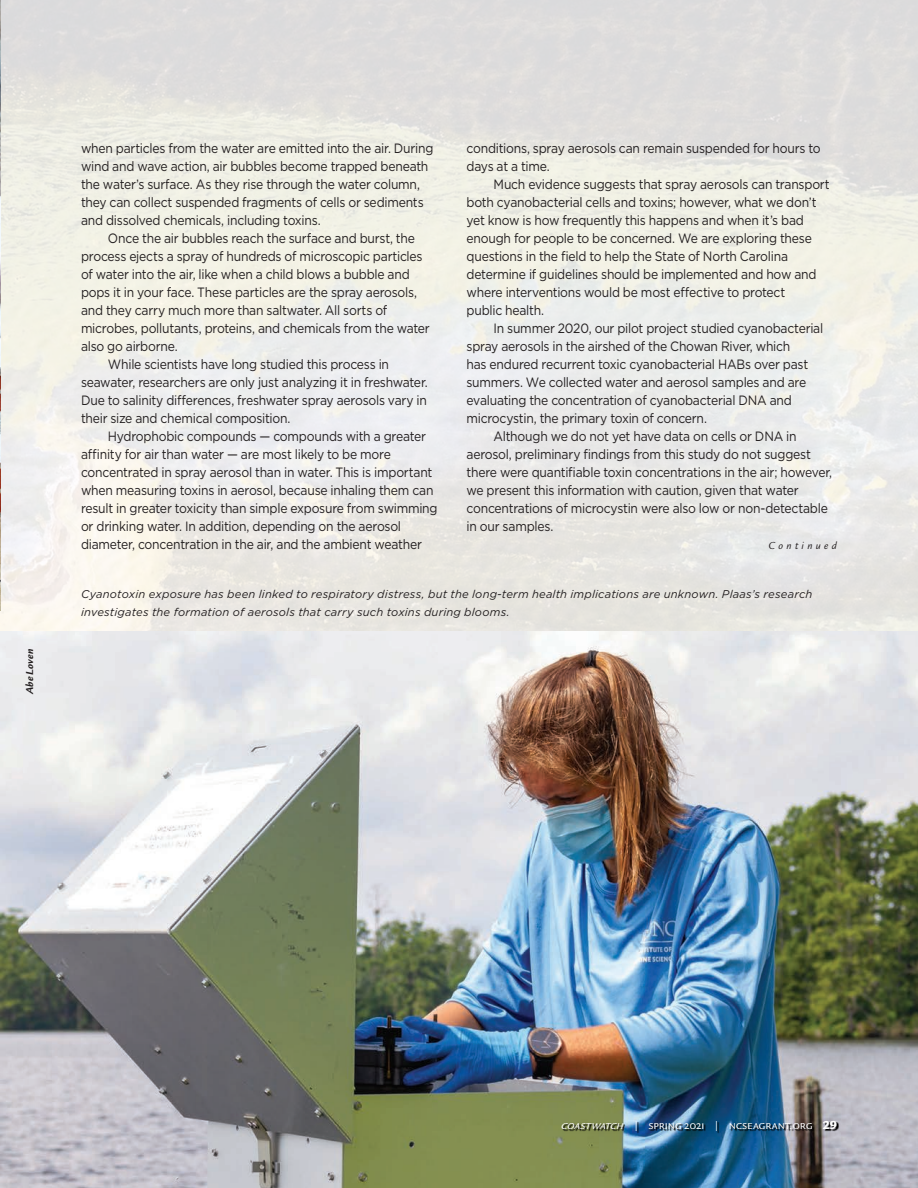
<style>
.page{position:relative;width:918px;height:1188px;background:#fff}
.page>*{position:absolute;margin:0;border:0;box-sizing:border-box;transform-origin:0 0}
.t1{font:13.5px/18px "Gotham";letter-spacing:-.02em;color:#231f20;scale:.9 1}
.t2{font:12px "Legacy Sans SC";letter-spacing:-.01em;color:#fff}
.t3{font:italic 11.25px/18px "Gotham";letter-spacing:.015em;color:#231f20}
.t4{font:italic 10.5px "Legacy Sans";color:#231f20}
.t5{font:italic 700 10.5px "Legacy Sans";color:#231f20}
.s1{font-style:italic}
.s2{font-weight:500}
.s3{font-family:"Legacy Sans";font-weight:900}
</style>
<div class="page">
<img style="left:0;top:632px;width:918px;height:556px">
<img style="left:562px;top:1122px;width:277px;height:11px">
<img style="left:0;top:0;width:1px;height:610px">
<p class="t5" style="left:23px;top:694px;width:47px;rotate:-90deg">Abe Loven</p>
<p class="t1" style="left:81px;top:139px;width:393px">when particles from the water are emitted into the air. During wind and wave action, air bubbles become trapped beneath the water’s surface. As they rise through the water column, they can collect suspended fragments of cells or sediments and dissolved chemicals, including toxins.</p>
<p class="t1" style="left:81px;top:229px;width:389px;text-indent:27px">Once the air bubbles reach the surface and burst, the process ejects a spray of hundreds of microscopic particles of water into the air, like when a child blows a bubble and pops it in your face. These particles are the spray aerosols, and they carry much more than saltwater. All sorts of microbes, pollutants, proteins, and chemicals from the water also go airborne.</p>
<p class="t1" style="left:81px;top:355px;width:387px;text-indent:27px">While scientists have long studied this process in seawater, researchers are only just analyzing it in freshwater.<br>Due to salinity differences, freshwater spray aerosols vary in their size and chemical composition.</p>
<p class="t1" style="left:81px;top:427px;width:398px;text-indent:27px">Hydrophobic compounds — compounds with a greater affinity for air than water — are most likely to be more concentrated in spray aerosol than in water. This is important when measuring toxins in aerosol, because inhaling them can result in greater toxicity than simple exposure from swimming or drinking water. In addition, depending on the aerosol diameter, concentration in the air, and the ambient weather</p>
<p class="t1" style="left:467px;top:139px;width:395px">conditions, spray aerosols can remain suspended for hours to days at a time.</p>
<p class="t1" style="left:467px;top:175px;width:405px;text-indent:27px">Much evidence suggests that spray aerosols can transport both cyanobacterial cells and toxins; however, what we don’t yet know is how frequently this happens and when it’s bad enough for people to be concerned. We are exploring these questions in the field to help the State of North Carolina determine if guidelines should be implemented and how and where interventions would be most effective to protect<br>public health.</p>
<p class="t1" style="left:467px;top:319px;width:398px;text-indent:27px">In summer 2020, our pilot project studied cyanobacterial spray aerosols in the airshed of the Chowan River, which<br>has endured recurrent toxic cyanobacterial HABs over past summers. We collected water and aerosol samples and are evaluating the concentration of cyanobacterial DNA and microcystin, the primary toxin of concern.</p>
<p class="t1" style="left:467px;top:427px;width:408px;text-indent:27px">Although we do not yet have data on cells or DNA in aerosol, preliminary findings from this study do not suggest there were quantifiable toxin concentrations in the air; however, we present this information with caution, given that water concentrations of microcystin were also low or non-detectable in our samples.</p>
<p class="t4" style="left:769px;top:540px;width:70px">C o n t i n u e d</p>
<p class="t3" style="left:81px;top:584px;width:733px">Cyanotoxin exposure has been linked to respiratory distress, but the long-term health implications are unknown. Plaas’s research investigates the formation of aerosols that carry such toxins during blooms.</p>
<p class="t2" style="left:561px;top:1118px;width:278px"><span class="s1">coastwatch</span> <span class="s2">|</span> spring 2021 <span class="s2">|</span> ncseagrant.org <span class="s3">29</span></p>
</div>
